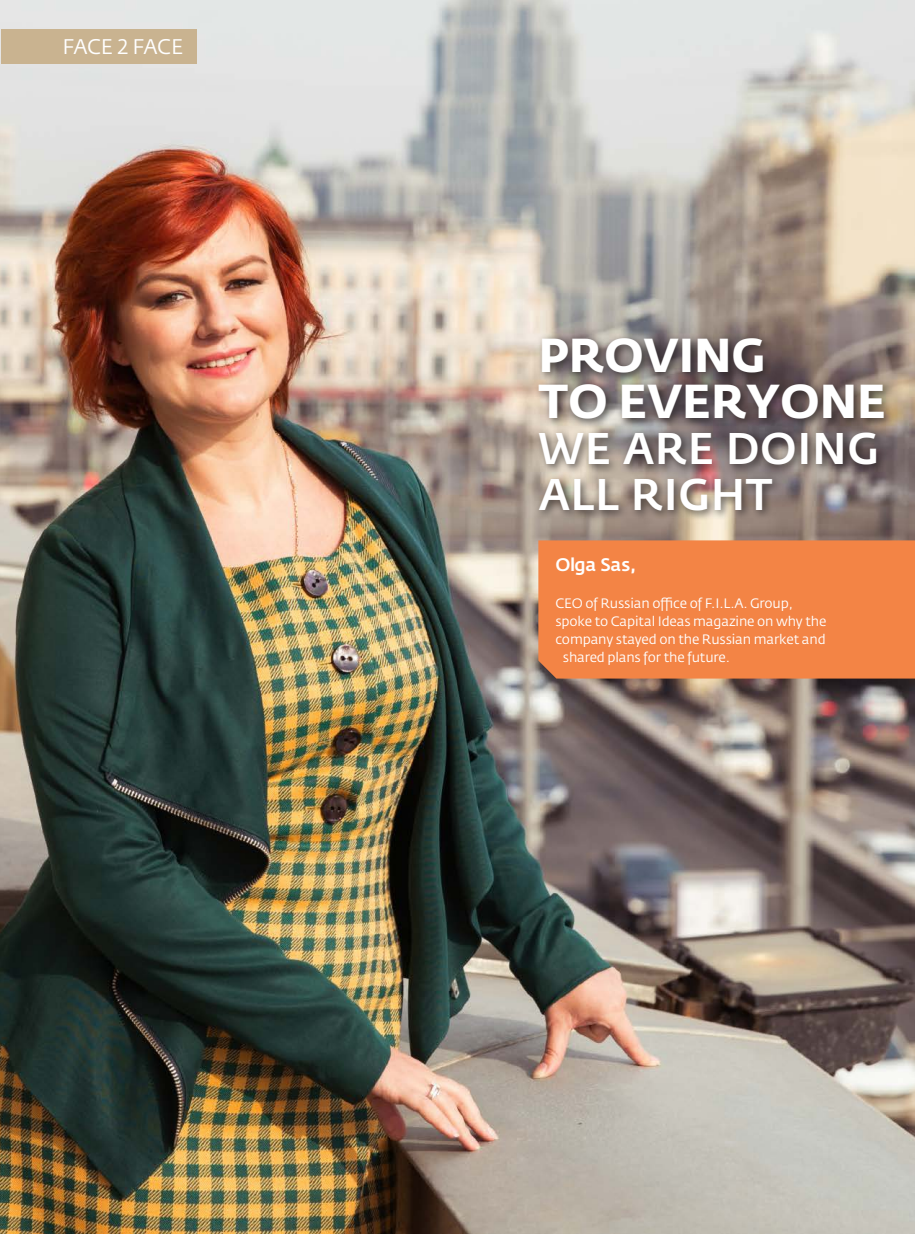
<style>
.page{position:relative;width:915px;height:1234px;background:#fff}
.page>*{position:absolute;margin:0;border:0;box-sizing:border-box;transform-origin:0 0}
.t1{font:700 47.1px/45.9px "Fedra Sans Pro";color:#fff}
.t2{font:500 43.8px/45.9px "Fedra Sans Pro";letter-spacing:.015em;color:#fff}
.t3{font:21px "Fedra Sans Pro";letter-spacing:-.02em;color:#fff}
.t4{font:500 18px "Fedra Sans Pro";letter-spacing:-.01em;color:#fff}
.t5{font:13.5px "Fedra Sans Pro";letter-spacing:-.01em;color:#fff}
</style>
<div class="page">
<img style="left:0;top:0;width:914px;height:1233px">
<div style="left:533px;top:333px;width:361px;height:188px;background:#231f20;opacity:.75"></div>
<div style="left:538px;top:540px;width:376px;height:138px;background:#f38445"></div>
<div style="left:1px;top:30px;width:195px;height:34px;background:#c9b390"></div>
<h3 class="t3" style="left:62px;top:34px;width:122px">FACE 2 FACE</h3>
<h1 class="t1" style="left:538px;top:333px;width:349px">PROVING<br>TO EVERYONE</h1>
<h2 class="t2" style="left:538px;top:426px;width:342px">WE ARE DOING<br>ALL RIGHT</h2>
<h3 class="t4" style="left:555px;top:553px;width:82px">Olga Sas,</h3>
<p class="t5" style="left:555px;top:594px;width:239px">CEO of Russian office of F.I.L.A. Group,</p>
<p class="t5" style="left:555px;top:612px;width:272px">spoke to Capital Ideas magazine on why the</p>
<p class="t5" style="left:555px;top:630px;width:272px">company stayed on the Russian market and</p>
<p class="t5" style="left:562px;top:648px;width:168px">shared plans for the future.</p>
</div>
